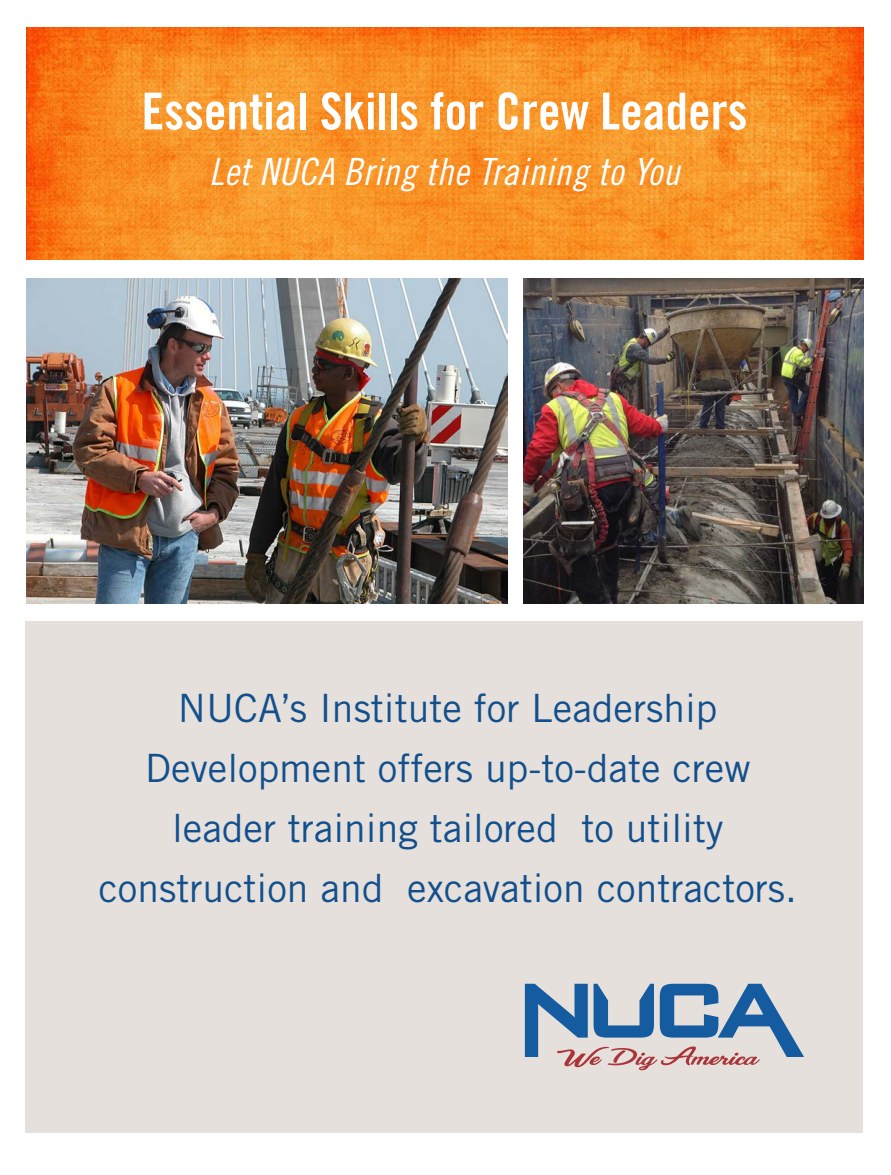
<style>
.page{position:relative;width:891px;height:1175px;background:#fff}
.page>*{position:absolute;margin:0;border:0;box-sizing:border-box;transform-origin:0 0}
.t1{font:51px "Trade Gothic Bold Cond Twenty";color:#fff}
.t2{font:39px/59.8px "Trade Gothic";color:#124f8c;text-align:center}
.t3{font:37.5px "Trade Gothic Cond Eighteen Obl";letter-spacing:.015em;color:#fff}
</style>
<div class="page">
<div style="left:26px;top:621px;width:837px;height:511px;background:#e5e0db"></div>
<img style="left:26px;top:27px;width:837px;height:232px">
<img style="left:26px;top:278px;width:482px;height:325px">
<img style="left:524px;top:278px;width:339px;height:325px">
<svg style="left:525px;top:983px;width:279px;height:87px"></svg>
<p class="t1" style="left:142px;top:80px;width:607px">Essential Skills for Crew Leaders</p>
<p class="t3" style="left:209px;top:149px;width:472px">Let NUCA Bring the Training to You</p>
<p class="t2" style="left:98px;top:678px;width:700px">NUCA’s Institute for Leadership Development offers up-to-date crew leader training tailored to utility construction and excavation contractors.</p>
</div>
